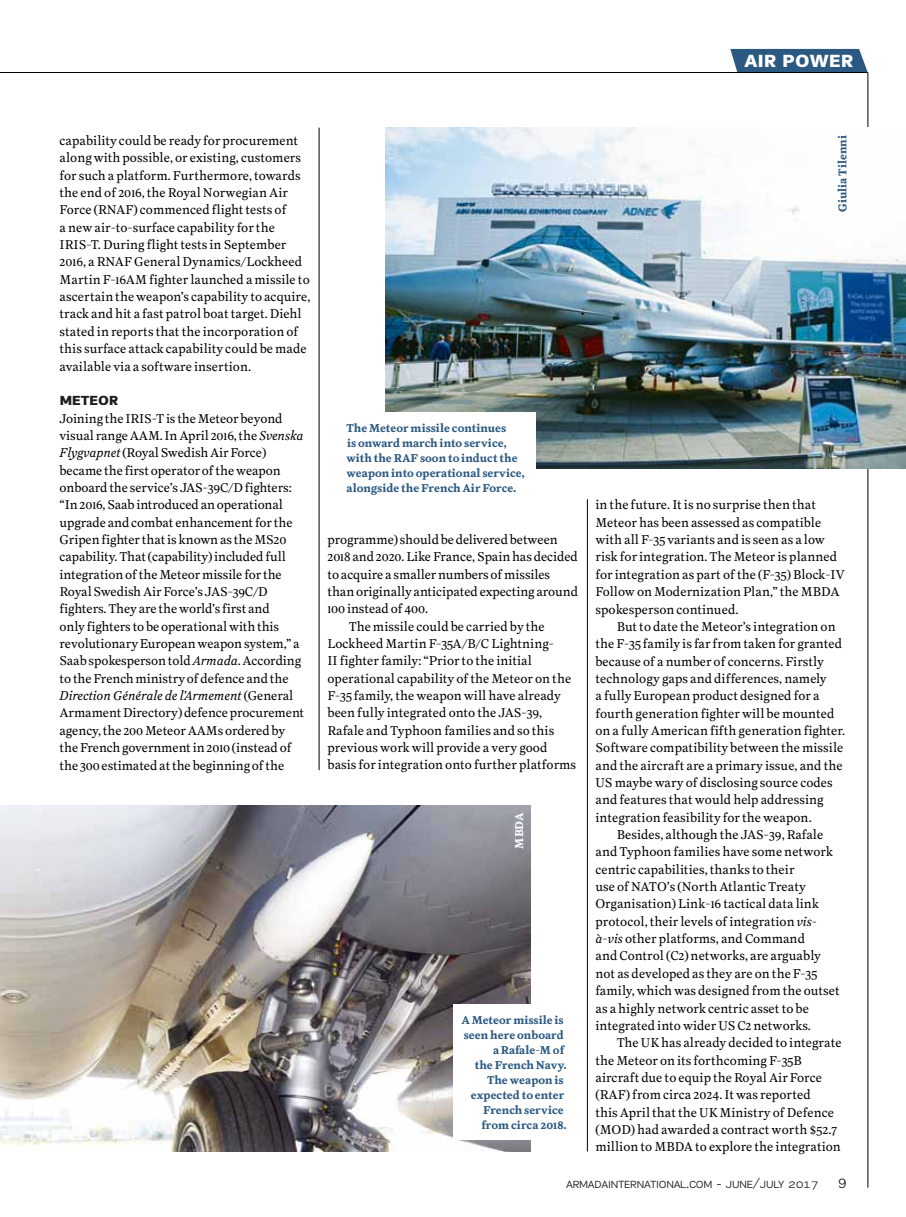
<style>
.page{position:relative;width:906px;height:1217px;background:#fff}
.page>*{position:absolute;margin:0;border:0;box-sizing:border-box;transform-origin:0 0}
.t1{font:900 18px "PF Encore Sans Pro";letter-spacing:.02em;color:#fff}
.t2{font:300 14.4px "PF Encore Sans Pro";color:#000}
.t3{font:300 14.25px "PF Encore Sans Pro";letter-spacing:-.02em;color:#1d1d1b}
.t4{font:13.5px/17.4px "Superior Text";color:#000}
.t5{font:900 13.5px "PF Encore Sans Pro";color:#1d1d1b}
.t6{font:700 12px/15px "Superior Text";color:#2c5981}
.t7{font:700 12px "Superior Text";color:#fff}
.s1{font-style:italic}
.s2{font-size:13.5px}
</style>
<div class="page">
<div style="left:730px;top:49px;width:137px;height:23px;background:#2c5981"></div>
<hr style="left:867px;top:72px;width:1px;height:1115px;background:#000">
<hr style="left:0;top:72px;width:867px;height:1px;background:#000">
<hr style="left:319px;top:128px;width:1px;height:642px;background:#000">
<hr style="left:587px;top:499px;width:1px;height:652px;background:#000">
<img style="left:386px;top:128px;width:520px;height:340px">
<img style="left:0;top:805px;width:531px;height:346px">
<div style="left:338px;top:412px;width:198px;height:92px;background:#fff"></div>
<div style="left:453px;top:1003px;width:125px;height:136px;background:#fff"></div>
<h1 class="t1" style="left:744px;top:49px;width:111px">AIR POWER</h1>
<p class="t4" style="left:60px;top:132px;width:252px">capability could be ready for procurement along with possible, or existing, customers for such a platform. Furthermore, towards the end of 2016, the Royal Norwegian Air Force (RNAF) commenced flight tests of<br>a new air-to-surface capability for the IRIS-T. During flight tests in September 2016, a RNAF General Dynamics/Lockheed Martin F-16AM fighter launched a missile to ascertain the weapon’s capability to acquire, track and hit a fast patrol boat target. Diehl stated in reports that the incorporation of this surface attack capability could be made available via a software insertion.</p>
<p class="t5" style="left:60px;top:392px;width:60px">METEOR</p>
<p class="t4" style="left:60px;top:409px;width:246px">Joining the IRIS-T is the Meteor beyond visual range AAM. In April 2016, the <span class="s1">Svenska Flygvapnet</span> (Royal Swedish Air Force) became the first operator of the weapon onboard the service’s JAS-39C/D fighters: “In 2016, Saab introduced an operational upgrade and combat enhancement for the Gripen fighter that is known as the MS20 capability. That (capability) included full integration of the Meteor missile for the Royal Swedish Air Force’s JAS-39C/D fighters. They are the world’s first and<br>only fighters to be operational with this revolutionary European weapon system,” a Saab spokesperson told <span class="s1">Armada</span>. According to the French ministry of defence and the <span class="s1">Direction Générale de l’Armement</span> (General Armament Directory) defence procurement agency, the 200 Meteor AAMs ordered by the French government in 2010 (instead of the 300 estimated at the beginning of the</p>
<p class="t6" style="left:835px;top:212px;width:78px;rotate:-90deg">Giulia Tilenni</p>
<p class="t6" style="left:346px;top:421px;width:180px">The Meteor missile continues<br>is onward march into service, with the RAF soon to induct the weapon into operational service, alongside the French Air Force.</p>
<p class="t4" style="left:327px;top:531px;width:232px">programme) should be delivered between</p>
<p class="t4" style="left:327px;top:548px;width:252px">2018 and 2020. Like France, Spain has decided</p>
<p class="t4" style="left:327px;top:565px;width:224px">to acquire a smaller numbers of missiles</p>
<p class="t4" style="left:327px;top:583px;width:252px">than originally anticipated expecting around</p>
<p class="t4" style="left:327px;top:600px;width:102px">100 instead of 400.</p>
<p class="t4" style="left:349px;top:617px;width:198px">The missile could be carried by the</p>
<p class="t4" style="left:327px;top:635px;width:228px">Lockheed Martin F-35A/B/C Lightning-</p>
<p class="t4" style="left:327px;top:652px;width:206px">II fighter family: “Prior to the initial</p>
<p class="t4" style="left:327px;top:669px;width:245px">operational capability of the Meteor on the</p>
<p class="t4" style="left:327px;top:687px;width:235px">F-35 family, the weapon will have already</p>
<p class="t4" style="left:327px;top:704px;width:216px">been fully integrated onto the JAS-39,</p>
<p class="t4" style="left:327px;top:721px;width:228px">Rafale and Typhoon families and so this</p>
<p class="t4" style="left:327px;top:739px;width:221px">previous work will provide a very good</p>
<p class="t4" style="left:327px;top:756px;width:250px">basis for integration onto further platforms</p>
<p class="t7" style="left:512px;top:848px;width:38px;rotate:-90deg">MBDA</p>
<p class="t6" style="left:461px;top:1012px;width:106px;text-align:right">A Meteor missile is seen here onboard a Rafale-M of<br>the French Navy.<br>The weapon is expected to enter<br>French service from circa 2018.</p>
<p class="t4" style="left:595px;top:496px;width:251px">in the future. It is no surprise then that Meteor has been assessed as compatible with all F-35 variants and is seen as a low risk for integration. The Meteor is planned for integration as part of the (F-35) Block-IV Follow on Modernization Plan,” the MBDA spokesperson continued.</p>
<p class="t4" style="left:617px;top:618px;width:220px">But to date the Meteor’s integration on</p>
<p class="t4" style="left:595px;top:635px;width:248px">the F-35 family is far from taken for granted</p>
<p class="t4" style="left:595px;top:652px;width:230px">because of a number of concerns. Firstly</p>
<p class="t4" style="left:595px;top:670px;width:233px">technology gaps and differences, namely</p>
<p class="t4" style="left:595px;top:687px;width:226px">a fully European product designed for a</p>
<p class="t4" style="left:595px;top:704px;width:240px">fourth generation fighter will be mounted</p>
<p class="t4" style="left:595px;top:722px;width:251px">on a fully American fifth generation fighter.</p>
<p class="t4" style="left:595px;top:739px;width:249px">Software compatibility between the missile</p>
<p class="t4" style="left:595px;top:756px;width:249px">and the aircraft are a primary issue, and the</p>
<p class="t4" style="left:595px;top:774px;width:239px">US maybe wary of disclosing source codes</p>
<p class="t4" style="left:595px;top:791px;width:230px">and features that would help addressing</p>
<p class="t4" style="left:595px;top:808px;width:218px">integration feasibility for the weapon.</p>
<p class="t4" style="left:617px;top:826px;width:208px">Besides, although the JAS-39, Rafale</p>
<p class="t4" style="left:595px;top:843px;width:239px">and Typhoon families have some network</p>
<p class="t4" style="left:595px;top:860px;width:200px">centric capabilities, thanks to their</p>
<p class="t4" style="left:595px;top:878px;width:212px">use of NATO’s (North Atlantic Treaty</p>
<p class="t4" style="left:595px;top:895px;width:225px">Organisation) Link-16 tactical data link</p>
<p class="t4" style="left:595px;top:912px;width:223px">protocol, their levels of integration <span class="s1">vis-</span></p>
<p class="t4" style="left:595px;top:930px;width:211px"><span class="s1">à-vis</span> other platforms, and Command</p>
<p class="t4" style="left:595px;top:947px;width:227px">and Control (C2) networks, are arguably</p>
<p class="t4" style="left:595px;top:964px;width:223px">not as developed as they are on the F-35</p>
<p class="t4" style="left:595px;top:982px;width:246px">family, which was designed from the outset</p>
<p class="t4" style="left:595px;top:999px;width:215px">as a highly network centric asset to be</p>
<p class="t4" style="left:595px;top:1016px;width:217px">integrated into wider US C2 networks.</p>
<p class="t4" style="left:617px;top:1034px;width:226px">The UK has already decided to integrate</p>
<p class="t4" style="left:595px;top:1051px;width:208px">the Meteor on its forthcoming F-35B</p>
<p class="t4" style="left:595px;top:1068px;width:228px">aircraft due to equip the Royal Air Force</p>
<p class="t4" style="left:595px;top:1086px;width:217px">(RAF) from circa 2024. It was reported</p>
<p class="t4" style="left:595px;top:1103px;width:240px">this April that the UK Ministry of Defence</p>
<p class="t4" style="left:595px;top:1120px;width:243px">(MOD) had awarded a contract worth $52.7</p>
<p class="t4" style="left:595px;top:1138px;width:247px">million to MBDA to explore the integration</p>
<p class="t3" style="left:566px;top:1174px;width:254px">armadainternational.com - june/july <span class="s2">2017</span></p>
<p class="t2" style="left:838px;top:1174px;width:10px">9</p>
</div>
